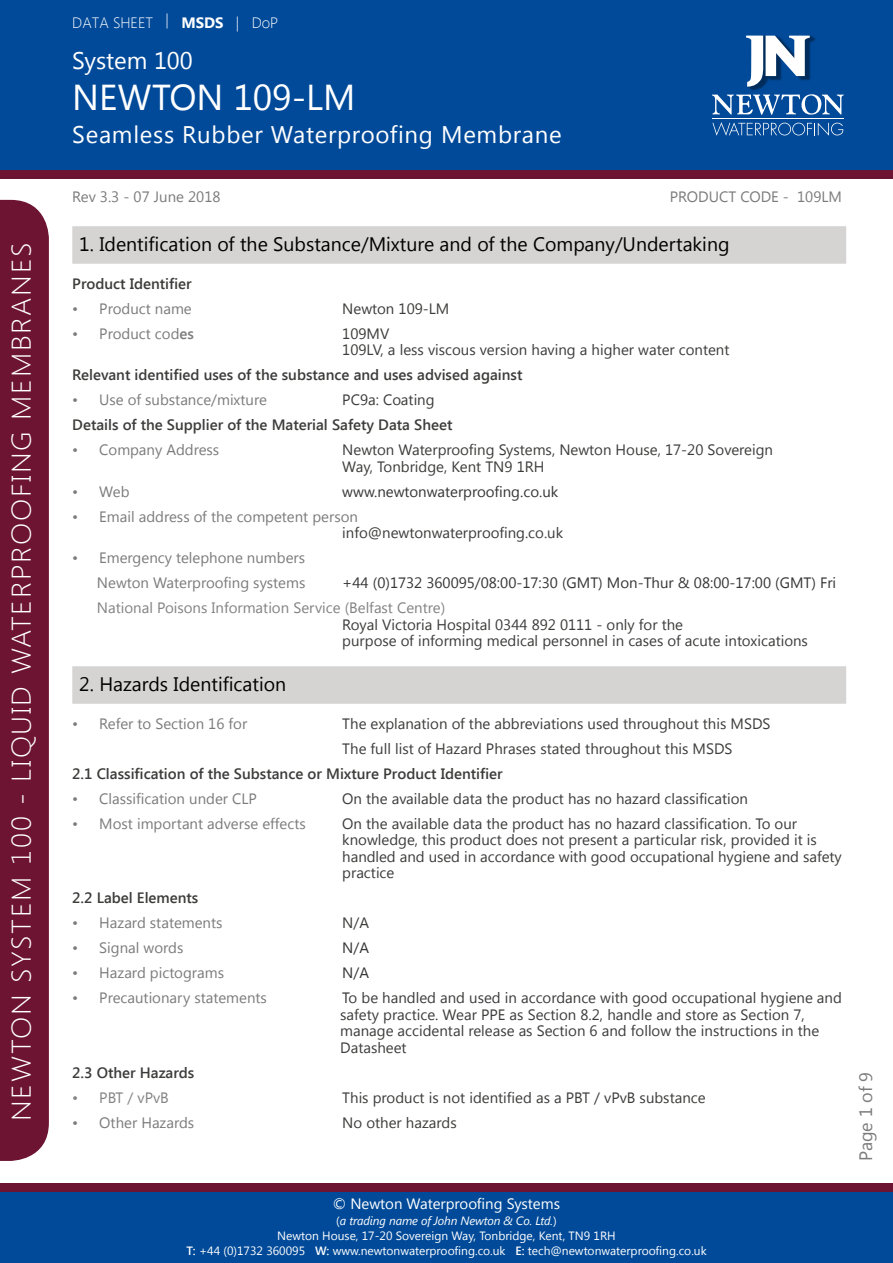
<style>
.page{position:relative;width:893px;height:1263px;background:#fff}
.page>*{position:absolute;margin:0;border:0;box-sizing:border-box;transform-origin:0 0}
.t1{font:36px "Segoe UI";color:#fff}
.t2{font:300 27px "Segoe UI";letter-spacing:.06em;color:#fff;scale:1.08 1}
.t3{font:24px "Segoe UI";letter-spacing:.03em;color:#fff}
.t4{font:24px "Segoe UI";color:#fff}
.t5{font:19.5px "Segoe UI";color:#000}
.t6{font:18px "Segoe UI";letter-spacing:-.01em;color:#7b7b7b}
.t7{font:15px/16.5px "Segoe UI";color:#3c3c3b}
.t8{font:15px/25px "Segoe UI";color:#7b7b7b;text-align:right}
.t9{font:600 15px "Segoe UI";color:#3c3c3b}
.t10{font:15px "Segoe UI";color:#353535}
.t11{font:15px "Segoe UI";color:#828282}
.t12{font:15px "Segoe UI";color:#fff}
.t13{font:300 15px "Segoe UI";color:#fff}
.t14{font:12px/15.6px "Segoe UI";color:#fff;text-align:center}
.s1{font-weight:700}
.s2{font-weight:600}
.s3{color:#353535}
.s4{font-style:italic}
</style>
<div class="page">
<div style="left:0;top:0;width:893px;height:173px;background:#014a99"></div>
<div style="left:0;top:170px;width:893px;height:9px;background:#6d1432"></div>
<div style="left:0;top:200px;width:49px;height:961px;background:#6d1432"></div>
<div style="left:0;top:1191px;width:893px;height:72px;background:#014a99"></div>
<div style="left:0;top:1183px;width:893px;height:8px;background:#6d1432"></div>
<div style="left:72px;top:226px;width:774px;height:38px;background:#d5d4d3"></div>
<div style="left:72px;top:666px;width:774px;height:38px;background:#d5d4d3"></div>
<svg style="left:712px;top:94px;width:132px;height:21px"></svg>
<svg style="left:712px;top:122px;width:131px;height:14px"></svg>
<hr style="left:712px;top:118px;width:132px;height:1px;background:#fff">
<img style="left:735px;top:35px;width:45px;height:67px">
<img style="left:754px;top:35px;width:62px;height:56px">
<svg style="left:746px;top:36px;width:64px;height:51px"></svg>
<h2 class="t2" style="left:3px;top:1121px;width:815px;rotate:-90deg">NEWTON SYSTEM 100 - LIQUID WATERPROOFING MEMBRANES</h2>
<p class="t13" style="left:72px;top:12px;width:208px">DATA SHEET | <span class="s1">MSDS</span> | DoP</p>
<h3 class="t4" style="left:72px;top:43px;width:122px">System 100</h3>
<h1 class="t1" style="left:72px;top:72px;width:285px">NEWTON 109-LM</h1>
<h3 class="t3" style="left:72px;top:117px;width:491px">Seamless Rubber Waterproofing Membrane</h3>
<p class="t8" style="left:72px;top:184px;width:150px">Rev 3.3 - 07 June 2018</p>
<p class="t8" style="left:670px;top:184px;width:174px">PRODUCT CODE - 109LM</p>
<h3 class="t5" style="left:79px;top:230px;width:652px">1. Identification of the Substance/Mixture and of the Company/Undertaking</h3>
<p class="t9" style="left:72px;top:273px;width:121px">Product Identifier</p>
<p class="t8" style="left:72px;top:295px;width:121px">• Product name</p>
<p class="t7" style="left:342px;top:299px;width:109px">Newton 109-LM</p>
<p class="t8" style="left:72px;top:320px;width:123px">• Product cod<span class="s2">es</span></p>
<p class="t7" style="left:342px;top:324px;width:389px">109MV<br>109LV, a less viscous version having a higher water content</p>
<p class="t9" style="left:72px;top:364px;width:452px">Relevant identified uses of the substance and uses advised against</p>
<p class="t8" style="left:72px;top:387px;width:196px">• Use of substance/mixture</p>
<p class="t7" style="left:342px;top:391px;width:94px">PC9a: Coating</p>
<p class="t9" style="left:72px;top:414px;width:382px">Details of the Supplier of the Material Safety Data Sheet</p>
<p class="t8" style="left:72px;top:437px;width:149px">• Company Address</p>
<p class="t7" style="left:342px;top:441px;width:432px">Newton Waterproofing Systems, Newton House, 17-20 Sovereign<br>Way, Tonbridge, Kent TN9 1RH</p>
<p class="t8" style="left:72px;top:478px;width:59px">• Web</p>
<p class="t10" style="left:342px;top:481px;width:217px">www.newtonwaterproofing.co.uk</p>
<p class="t8" style="left:72px;top:503px;width:287px">• Email address of the competent person</p>
<p class="t7" style="left:342px;top:524px;width:222px">info@newtonwaterproofing.co.uk</p>
<p class="t8" style="left:72px;top:545px;width:235px">• Emergency telephone numbers<br>Newton Waterproofing systems</p>
<p class="t10" style="left:342px;top:573px;width:495px">+44 (0)1732 360095/08:00-17:30 (GMT) Mon-Thur &amp; 08:00-17:00 (GMT) Fri</p>
<p class="t11" style="left:97px;top:598px;width:350px">National Poisons Information Service (Belfast Centre)</p>
<p class="t7" style="left:342px;top:616px;width:467px">Royal Victoria Hospital 0344 892 0111 - only for the<br>purpose of informing medical personnel in cases of acute intoxications</p>
<h3 class="t5" style="left:79px;top:670px;width:208px">2. Hazards Identification</h3>
<p class="t8" style="left:72px;top:710px;width:176px">• Refer to Section 16 for</p>
<p class="t7" style="left:342px;top:710px;width:430px;line-height:25px">The explanation of the abbreviations used throughout this MSDS<br>The full list of Hazard Phrases stated throughout this MSDS</p>
<p class="t9" style="left:72px;top:763px;width:432px">2.1 Classification of the Substance or Mixture Product Identifier</p>
<p class="t8" style="left:72px;top:785px;width:186px">• Classification under CLP</p>
<p class="t7" style="left:342px;top:789px;width:407px">On the available data the product has no hazard classification</p>
<p class="t8" style="left:72px;top:810px;width:235px">• Most important adverse effects</p>
<p class="t7" style="left:342px;top:814px;width:501px">On the available data the product has no hazard classification. To our knowledge, this product does not present a particular risk, provided it is handled and used in accordance with good occupational hygiene and safety practice</p>
<p class="t9" style="left:72px;top:887px;width:128px">2.2 Label Elements</p>
<p class="t8" style="left:72px;top:910px;width:152px">• Hazard statements</p>
<p class="t7" style="left:342px;top:914px;width:28px">N/A</p>
<p class="t8" style="left:72px;top:935px;width:113px">• Signal words</p>
<p class="t10" style="left:342px;top:937px;width:28px">N/A</p>
<p class="t8" style="left:72px;top:960px;width:153px">• Hazard pictograms</p>
<p class="t10" style="left:342px;top:962px;width:28px">N/A</p>
<p class="t8" style="left:72px;top:985px;width:196px">• Precautionary statements</p>
<p class="t7" style="left:340px;top:989px;width:503px"><span class="s3">T</span>o be handled and used in accordance with good occupational hygiene and safety practice. Wear PPE as Section 8.2, handle and store as Section 7, manage accidental release as Section 6 and follow the instructions in the Datasheet</p>
<p class="t9" style="left:72px;top:1062px;width:124px">2.3 Other Hazards</p>
<p class="t11" style="left:72px;top:1087px;width:98px">• PBT / vPvB</p>
<p class="t7" style="left:342px;top:1088px;width:365px">This product is not identified as a PBT / vPvB substance</p>
<p class="t8" style="left:72px;top:1109px;width:123px">• Other Hazards</p>
<p class="t7" style="left:342px;top:1113px;width:116px">No other hazards</p>
<p class="t12" style="left:333px;top:1193px;width:229px">© Newton Waterproofing Systems</p>
<p class="t14" style="left:277px;top:1212px;width:340px">(<span class="s4">a trading name of John Newton &amp; Co. Ltd.</span>)<br>Newton House, 17-20 Sovereign Way, Tonbridge, Kent, TN9 1RH</p>
<p class="t14" style="left:186px;top:1242px;width:522px"><span class="s2">T:</span> +44 (0)1732 360095 <span class="s2">W:</span> www.newtonwaterproofing.co.uk <span class="s2">E:</span> tech@newtonwaterproofing.co.uk</p>
<p class="t6" style="left:853px;top:1161px;width:90px;rotate:-90deg">Page 1 of 9</p>
</div>
